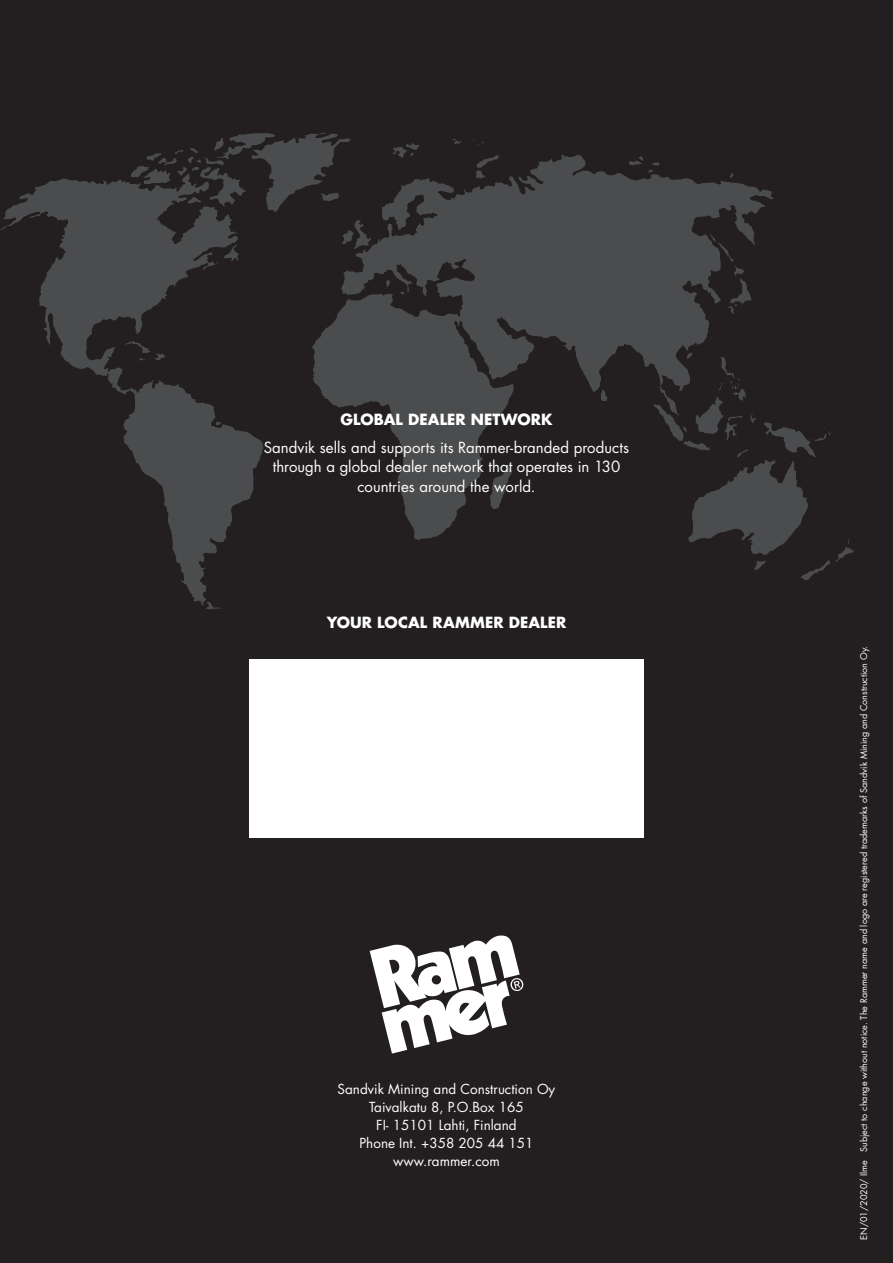
<style>
.page{position:relative;width:893px;height:1263px;background:#231f20}
.page>*{position:absolute;margin:0;border:0;box-sizing:border-box;transform-origin:0 0}
.t1{font:15px/19.5px "Futura Std";letter-spacing:.005em;color:#fff;text-align:center}
.t2{font:700 15px "Futura Std";letter-spacing:.005em;color:#fff}
.t3{font:13.5px/18px "Futura Std";color:#fff;text-align:center}
.t4{font:9px "Futura Std";color:#fff}
</style>
<div class="page">
<svg style="left:370px;top:935px;width:154px;height:118px"></svg>
<svg style="left:0;top:178px;width:263px;height:432px"></svg>
<svg style="left:393px;top:143px;width:26px;height:9px"></svg>
<svg style="left:452px;top:139px;width:9px;height:5px"></svg>
<svg style="left:689px;top:427px;width:165px;height:153px"></svg>
<svg style="left:130px;top:133px;width:221px;height:129px"></svg>
<svg style="left:311px;top:152px;width:464px;height:389px"></svg>
<div style="left:249px;top:659px;width:395px;height:179px;background:#fff"></div>
<h1 class="t2" style="left:340px;top:409px;width:214px">GLOBAL DEALER NETWORK</h1>
<h1 class="t1" style="left:264px;top:438px;width:367px">Sandvik sells and supports its Rammer-branded products through a global dealer network that operates in 130 countries around the world.</h1>
<h1 class="t2" style="left:327px;top:612px;width:241px">YOUR LOCAL RAMMER DEALER</h1>
<h2 class="t3" style="left:338px;top:1081px;width:219px">Sandvik Mining and Construction Oy<br>Taivalkatu 8, P.O.Box 165<br>FI- 15101 Lahti, Finland<br>Phone Int. +358 205 44 151 www.rammer.com</h2>
<p class="t4" style="left:858px;top:1239px;width:595px;rotate:-90deg">EN/01/2020/ Ilme Subject to change without notice. The Rammer name and logo are registered trademarks of Sandvik Mining and Construction Oy.</p>
</div>
